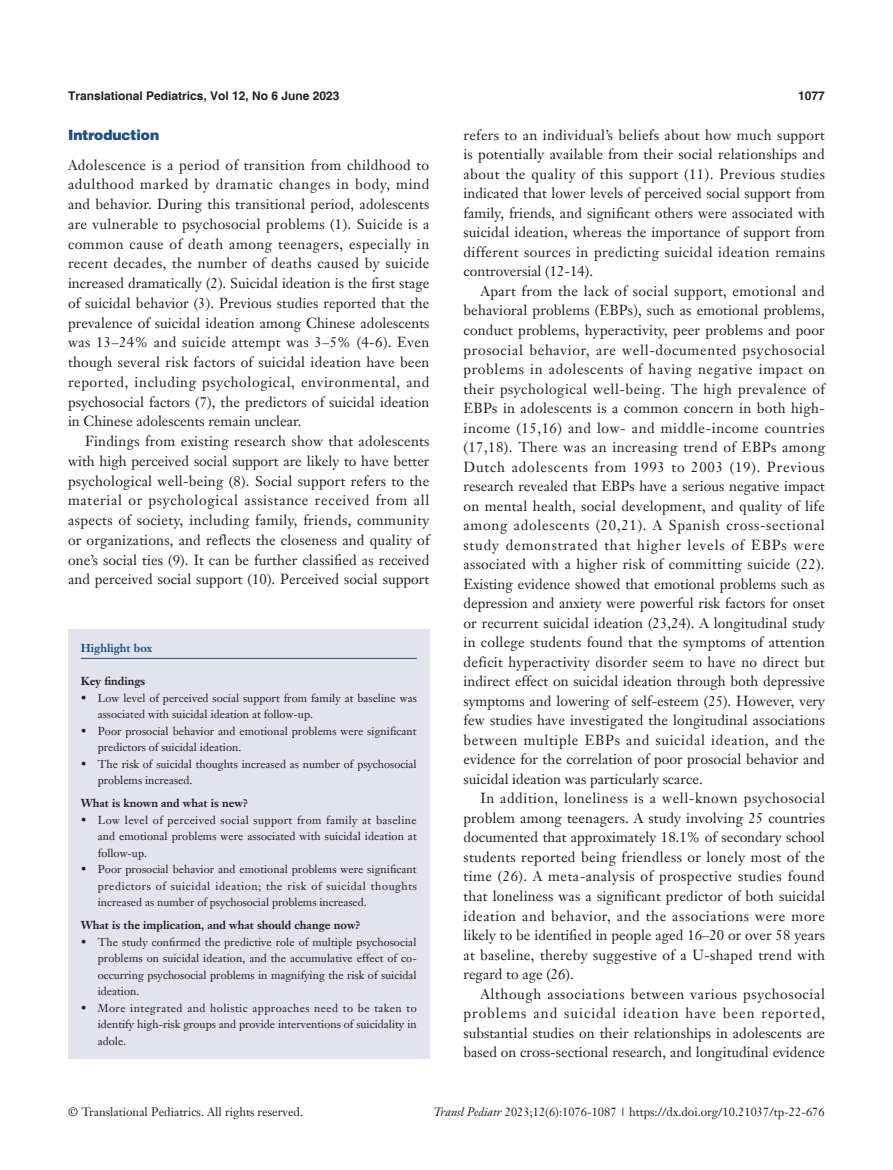
<style>
.page{position:relative;width:893px;height:1170px;background:#fff}
.page>*{position:absolute;margin:0;border:0;box-sizing:border-box;transform-origin:0 0}
.t1{font:14.25px/19.5px "Janson Text LT";color:#231f20;text-align:justify}
.t2{font:900 14.25px "Helvetica";color:#1c5085}
.t3{font:12px "Janson Text LT";color:#231f20}
.t4{font:700 12px "Helvetica";color:#231f20}
.t5{font:11.25px/16.5px "Janson Text LT";color:#231f20;text-align:justify}
.t6{font:700 11.25px "Janson Text LT";color:#231f20}
.t7{font:700 11.25px "Janson Text LT";color:#1c5085}
.s1{font-style:italic}
</style>
<div class="page">
<div style="left:68px;top:629px;width:361px;height:429px;background:#e2e3ec"></div>
<hr style="left:81px;top:658px;width:336px;height:1px;background:#1c5085">
<p class="t4" style="left:68px;top:88px;width:273px">Translational Pediatrics, Vol 12, No 6 June 2023</p>
<p class="t4" style="left:798px;top:88px;width:28px">1077</p>
<p class="t2" style="left:68px;top:126px;width:93px">Introduction</p>
<p class="t1" style="left:68px;top:155px;width:363px">Adolescence is a period of transition from childhood to adulthood marked by dramatic changes in body, mind and behavior. During this transitional period, adolescents are vulnerable to psychosocial problems (1). Suicide is a common cause of death among teenagers, especially in recent decades, the number of deaths caused by suicide increased dramatically (2). Suicidal ideation is the first stage of suicidal behavior (3). Previous studies reported that the prevalence of suicidal ideation among Chinese adolescents was 13–24% and suicide attempt was 3–5% (4-6). Even though several risk factors of suicidal ideation have been reported, including psychological, environmental, and psychosocial factors (7), the predictors of suicidal ideation in Chinese adolescents remain unclear.</p>
<p class="t1" style="left:68px;top:431px;width:363px;text-indent:17px">Findings from existing research show that adolescents with high perceived social support are likely to have better psychological well-being (8). Social support refers to the material or psychological assistance received from all aspects of society, including family, friends, community or organizations, and reflects the closeness and quality of one’s social ties (9). It can be further classified as received and perceived social support (10). Perceived social support</p>
<p class="t7" style="left:81px;top:641px;width:73px">Highlight box</p>
<p class="t6" style="left:81px;top:674px;width:66px">Key findings</p>
<p class="t5" style="left:98px;top:689px;width:321px;text-indent:-17px">• Low level of perceived social support from family at baseline was associated with suicidal ideation at follow-up.</p>
<p class="t5" style="left:98px;top:722px;width:320px;text-indent:-17px">• Poor prosocial behavior and emotional problems were significant predictors of suicidal ideation.</p>
<p class="t5" style="left:98px;top:755px;width:320px;text-indent:-17px">• The risk of suicidal thoughts increased as number of psychosocial problems increased.</p>
<p class="t6" style="left:81px;top:795px;width:169px">What is known and what is new?</p>
<p class="t5" style="left:98px;top:811px;width:321px;text-indent:-17px">• Low level of perceived social support from family at baseline and emotional problems were associated with suicidal ideation at follow-up.</p>
<p class="t5" style="left:98px;top:860px;width:321px;text-indent:-17px">• Poor prosocial behavior and emotional problems were significant predictors of suicidal ideation; the risk of suicidal thoughts increased as number of psychosocial problems increased.</p>
<p class="t6" style="left:81px;top:917px;width:281px">What is the implication, and what should change now?</p>
<p class="t5" style="left:98px;top:933px;width:320px;text-indent:-17px">• The study confirmed the predictive role of multiple psychosocial problems on suicidal ideation, and the accumulative effect of co&shy;occurring psychosocial problems in magnifying the risk of suicidal ideation.</p>
<p class="t5" style="left:98px;top:999px;width:320px;text-indent:-17px">• More integrated and holistic approaches need to be taken to identify high-risk groups and provide interventions of suicidality in adole.</p>
<p class="t1" style="left:463px;top:125px;width:363px">refers to an individual’s beliefs about how much support is potentially available from their social relationships and about the quality of this support (11). Previous studies indicated that lower levels of perceived social support from family, friends, and significant others were associated with suicidal ideation, whereas the importance of support from different sources in predicting suicidal ideation remains controversial (12-14).</p>
<p class="t1" style="left:463px;top:281px;width:363px;text-indent:17px">Apart from the lack of social support, emotional and behavioral problems (EBPs), such as emotional problems, conduct problems, hyperactivity, peer problems and poor prosocial behavior, are well-documented psychosocial problems in adolescents of having negative impact on their psychological well-being. The high prevalence of EBPs in adolescents is a common concern in both high&shy;income (15,16) and low- and middle-income countries (17,18). There was an increasing trend of EBPs among Dutch adolescents from 1993 to 2003 (19). Previous research revealed that EBPs have a serious negative impact on mental health, social development, and quality of life among adolescents (20,21). A Spanish cross-sectional study demonstrated that higher levels of EBPs were associated with a higher risk of committing suicide (22).<br>Existing evidence showed that emotional problems such as depression and anxiety were powerful risk factors for onset or recurrent suicidal ideation (23,24). A longitudinal study in college students found that the symptoms of attention deficit hyperactivity disorder seem to have no direct but indirect effect on suicidal ideation through both depressive symptoms and lowering of self-esteem (25). However, very few studies have investigated the longitudinal associations between multiple EBPs and suicidal ideation, and the evidence for the correlation of poor prosocial behavior and suicidal ideation was particularly scarce.</p>
<p class="t1" style="left:463px;top:788px;width:363px;text-indent:17px">In addition, loneliness is a well-known psychosocial problem among teenagers. A study involving 25 countries documented that approximately 18.1% of secondary school students reported being friendless or lonely most of the time (26). A meta-analysis of prospective studies found that loneliness was a significant predictor of both suicidal ideation and behavior, and the associations were more likely to be identified in people aged 16–20 or over 58 years at baseline, thereby suggestive of a U-shaped trend with regard to age (26).</p>
<p class="t1" style="left:463px;top:983px;width:363px;text-indent:17px">Although associations between various psychosocial problems and suicidal ideation have been reported, substantial studies on their relationships in adolescents are based on cross-sectional research, and longitudinal evidence</p>
<p class="t3" style="left:68px;top:1104px;width:236px">© Translational Pediatrics. All rights reserved.</p>
<p class="t3" style="left:434px;top:1104px;width:392px"><span class="s1">Transl Pediatr</span> 2023;12(6):1076-1087 | https://dx.doi.org/10.21037/tp-22-676</p>
</div>
